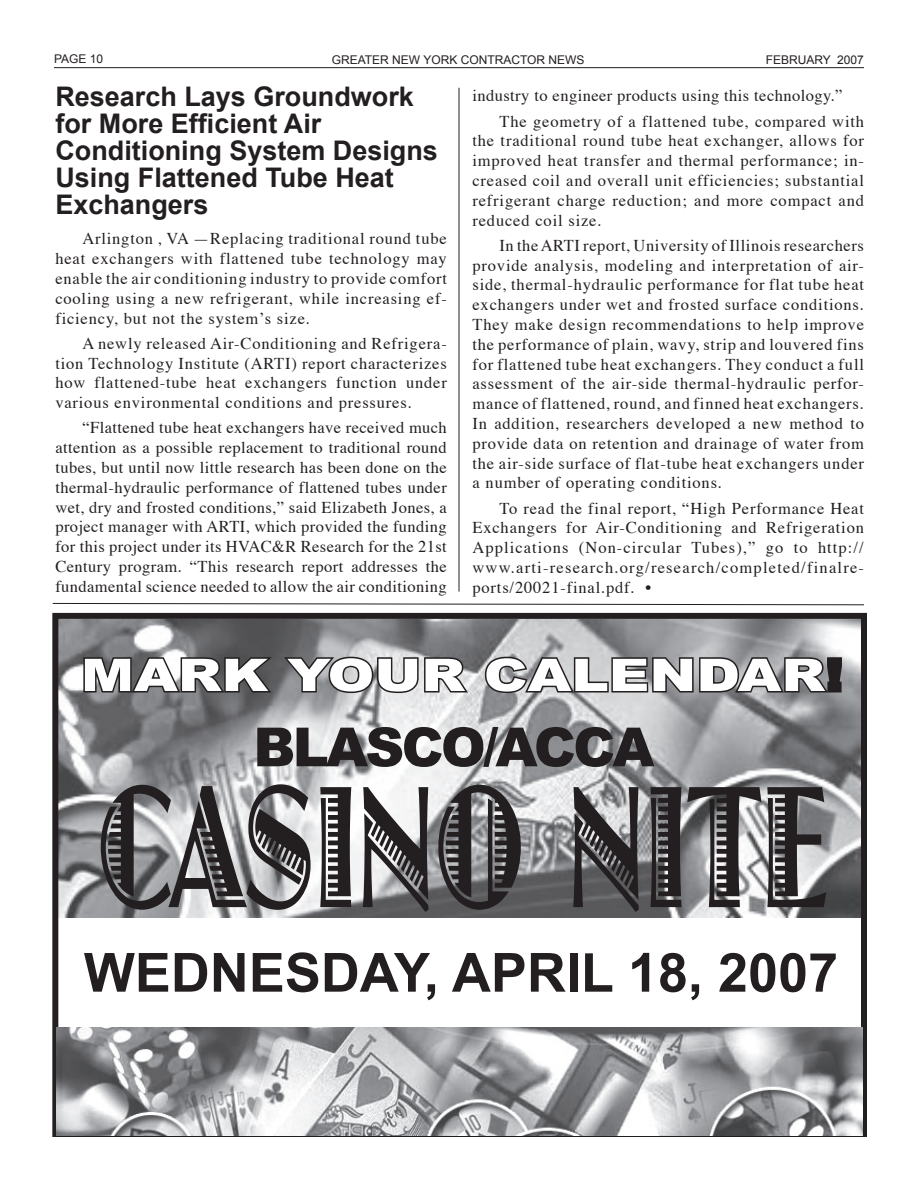
<style>
.page{position:relative;width:918px;height:1188px;background:#fff}
.page>*{position:absolute;margin:0;border:0;box-sizing:border-box;transform-origin:0 0}
.t1{font:180px "Jazz Let Plain";color:#231f20;scale:.62 1}
.t2{font:700 54px "Arial";color:#231f20}
.t3{font:900 54px "Arial";letter-spacing:-.05em;color:#231f20}
.t4{font:900 45px "Arial";color:#fff;scale:1.25 1}
.t5{font:700 27px/27px "Arial";color:#231f20}
.t6{font:16.5px/19.8px "Times";letter-spacing:.05em;color:#231f20;text-align:justify}
.t7{font:16.5px/25.2px "Times";letter-spacing:.025em;color:#231f20}
.t8{font:12px "Arial";color:#231f20}
.s1{color:#231f20}
</style>
<div class="page">
<hr style="left:54px;top:67px;width:810px;height:1px;background:#231f20">
<img style="left:59px;top:620px;width:801px;height:298px">
<div style="left:52px;top:613px;width:815px;height:524px;border:6px solid #231f20"></div>
<svg style="left:82px;top:647px;width:389px;height:48px;background:#7b7a7c"></svg>
<svg style="left:483px;top:655px;width:360px;height:40px;background:#828284"></svg>
<img style="left:57px;top:1027px;width:806px;height:108px">
<svg style="left:52px;top:603px;width:812px;height:3px"></svg>
<hr style="left:459px;top:88px;width:1px;height:504px;background:#231f20">
<p class="t8" style="left:54px;top:52px;width:51px">PAGE 10</p>
<p class="t8" style="left:332px;top:53px;width:254px">GREATER NEW YORK CONTRACTOR NEWS</p>
<p class="t8" style="left:766px;top:53px;width:100px">FEBRUARY 2007</p>
<h3 class="t5" style="left:55px;top:83px;width:384px">Research Lays Groundwork for More Efficient Air<br>Conditioning System Designs<br>Using Flattened Tube Heat<br>Exchangers</h3>
<p class="t7" style="left:499px;top:82px;width:366px;text-indent:-27px">industry to engineer products using this technology.”<br>The geometry of a flattened tube, compared with</p>
<p class="t6" style="left:472px;top:130px;width:393px">the traditional round tube heat exchanger, allows for improved heat transfer and thermal performance; in&shy;creased coil and overall unit efficiencies; substantial refrigerant charge reduction; and more compact and reduced coil size.</p>
<p class="t6" style="left:473px;top:234px;width:393px;text-indent:27px">In the ARTI report, University of Illinois researchers provide analysis, modeling and interpretation of air&shy;side, thermal-hydraulic performance for flat tube heat exchangers under wet and frosted surface conditions.<br>They make design recommendations to help improve the performance of plain, wavy, strip and louvered fins for flattened tube heat exchangers. They conduct a full assessment of the air-side thermal-hydraulic perfor&shy;mance of flattened, round, and finned heat exchangers.<br>In addition, researchers developed a new method to provide data on retention and drainage of water from the air-side surface of flat-tube heat exchangers under a number of operating conditions.</p>
<p class="t6" style="left:473px;top:497px;width:393px;text-indent:27px">To read the final report, “High Performance Heat Exchangers for Air-Conditioning and Refrigeration Applications (Non-circular Tubes),” go to http:// www.arti-research.org/research/completed/finalre&shy;ports/20021-final.pdf. •</p>
<p class="t6" style="left:55px;top:227px;width:393px;text-indent:27px">Arlington , VA —Replacing traditional round tube heat exchangers with flattened tube technology may enable the air conditioning industry to provide comfort cooling using a new refrigerant, while increasing ef&shy;ficiency, but not the system’s size.</p>
<p class="t6" style="left:55px;top:332px;width:393px;text-indent:27px">A newly released Air-Conditioning and Refrigera&shy;tion Technology Institute (ARTI) report characterizes how flattened-tube heat exchangers function under various environmental conditions and pressures.</p>
<p class="t6" style="left:55px;top:416px;width:393px;text-indent:27px">“Flattened tube heat exchangers have received much attention as a possible replacement to traditional round tubes, but until now little research has been done on the thermal-hydraulic performance of flattened tubes under wet, dry and frosted conditions,” said Elizabeth Jones, a project manager with ARTI, which provided the funding for this project under its HVAC&amp;R Research for the 21st Century program. “This research report addresses the fundamental science needed to allow the air conditioning</p>
<h3 class="t4" style="left:81px;top:650px;width:612px">MARK YOUR CALENDAR<span class="s1">!</span></h3>
<h2 class="t3" style="left:253px;top:717px;width:403px">BLASCO/ACCA</h2>
<h1 class="t1" style="left:97px;top:743px;width:1181px">CASINO NITE</h1>
<h2 class="t2" style="left:84px;top:942px;width:756px">WEDNESDAY, APRIL 18, 2007</h2>
</div>
